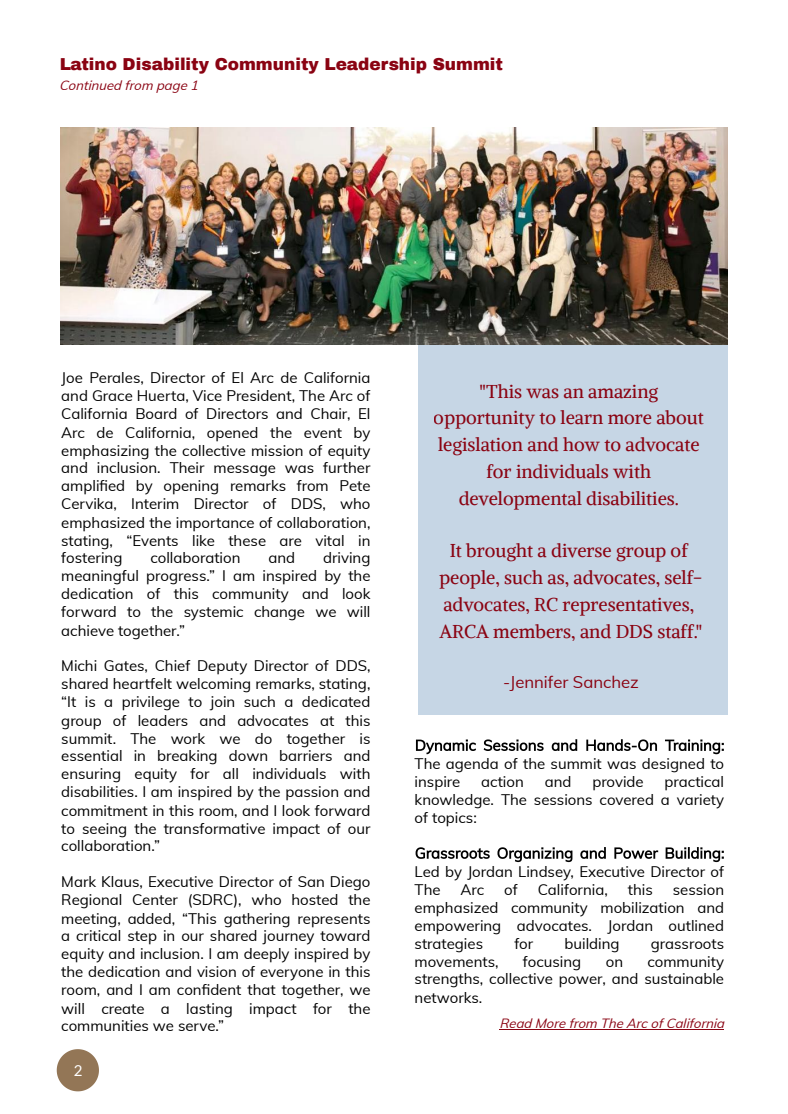
<style>
.page{position:relative;width:788px;height:1114px;background:#fff}
.page>*{position:absolute;margin:0;border:0;box-sizing:border-box;transform-origin:0 0}
.t1{font:18.5px/26.9px "Alike";color:#8a0312;text-align:center}
.t2{font:900 16.88px "Archivo";color:#8a0312}
.t3{font:16.75px "Muli";color:#8a0312}
.t4{font:15px/18px "Muli";color:#000;text-align:justify}
.t5{font:15px "Lato";color:#fff}
.t6{font:italic 13.12px "Muli";color:#8a0312}
</style>
<div class="page">
<div style="left:417px;top:344px;width:310px;height:370px;background:#c6d6e5"></div>
<img style="left:61px;top:128px;width:666px;height:216px">
<svg style="left:416px;top:739px;width:307px;height:15px"></svg>
<svg style="left:415px;top:847px;width:308px;height:15px"></svg>
<hr style="left:499px;top:1029px;width:225px;height:1px;background:#8a0312">
<svg style="left:57px;top:1049px;width:42px;height:42px"></svg>
<p class="t2" style="left:59px;top:55px;width:445px">Latino Disability Community Leadership Summit</p>
<p class="t6" style="left:59px;top:80px;width:144px">Continued from page 1</p>
<p class="t4" style="left:61px;top:370px;width:311px">Joe Perales, Director of El Arc de California and Grace Huerta, Vice President, The Arc of California Board of Directors and Chair, El Arc de California, opened the event by emphasizing the collective mission of equity and inclusion. Their message was further ampli</p>
<p class="t4" style="left:61px;top:478px;width:311px;text-indent:47px">ed by opening remarks from Pete Cervika, Interim Director of DDS, who emphasized the importance of collaboration, stating, “Events like these are vital in fostering</p>
<p class="t4" style="left:61px;top:550px;width:311px;text-indent:262px">driving meaningful progress.” I am inspired by the dedication of this community and look forward to the systemic change we will achieve together.”</p>
<p class="t4" style="left:61px;top:658px;width:311px">Michi Gates, Chief Deputy Director of DDS, shared heartfelt welcoming remarks, stating, “It is a privilege to join such a dedicated group of leaders and advocates at this summit. The work we do together is essential in breaking down barriers and ensuring equity for all individuals with disabilities. I am inspired by the passion and commitment in this room, and I look forward to seeing the transformative impact of our collaboration.”</p>
<p class="t4" style="left:61px;top:873px;width:311px">Mark Klaus, Executive Director of San Diego Regional Center (SDRC), who hosted the meeting, added, “This gathering represents a critical step in our shared journey toward equity and inclusion. I am deeply inspired by the dedication and vision of everyone in this room, and I am con dent that together, we will create a lasting impact for the communities we serve.”</p>
<p class="t4" style="left:150px;top:550px;width:92px">collaboration</p>
<p class="t4" style="left:268px;top:550px;width:28px">and</p>
<p class="t4" style="left:163px;top:599px;width:17px">fi</p>
<p class="t5" style="left:73px;top:1060px;width:10px">2</p>
<p class="t1" style="left:434px;top:377px;width:271px">"This was an amazing opportunity to learn more about legislation and how to advocate for individuals with developmental disabilities.</p>
<p class="t1" style="left:439px;top:537px;width:265px">It brought a diverse group of people, such as, advocates, self&shy;advocates, RC representatives,<br>ARCA members, and DDS staff."</p>
<p class="t3" style="left:503px;top:674px;width:137px">-Jennifer Sanchez</p>
<p class="t4" style="left:414px;top:755px;width:311px">The agenda of the summit was designed to inspire</p>
<p class="t4" style="left:414px;top:773px;width:311px;text-indent:250px">practical knowledge. The sessions covered a variety of topics:</p>
<p class="t4" style="left:414px;top:862px;width:311px;line-height:18.8px">Led by Jordan Lindsey, Executive Director of<br>The</p>
<p class="t4" style="left:481px;top:773px;width:44px">action</p>
<p class="t4" style="left:544px;top:773px;width:28px">and</p>
<p class="t4" style="left:592px;top:773px;width:53px">provide</p>
<p class="t4" style="left:460px;top:882px;width:25px">Arc</p>
<p class="t4" style="left:504px;top:882px;width:15px">of</p>
<p class="t4" style="left:537px;top:882px;width:71px">California,</p>
<p class="t4" style="left:627px;top:882px;width:26px">this</p>
<p class="t4" style="left:414px;top:882px;width:311px;text-indent:258px">session emphasized community mobilization and empowering advocates. Jordan outlined strategies</p>
<p class="t4" style="left:514px;top:935px;width:20px">for</p>
<p class="t4" style="left:564px;top:935px;width:57px">building</p>
<p class="t4" style="left:650px;top:935px;width:75px">grassroots</p>
<p class="t4" style="left:414px;top:953px;width:85px">movements,</p>
<p class="t4" style="left:523px;top:953px;width:60px">focusing</p>
<p class="t4" style="left:605px;top:953px;width:19px">on</p>
<p class="t4" style="left:414px;top:953px;width:311px;text-indent:233px">community strengths, collective power, and sustainable networks.</p>
<p class="t6" style="left:499px;top:1017px;width:229px">Read More from The Arc ofCalifornia</p>
</div>
